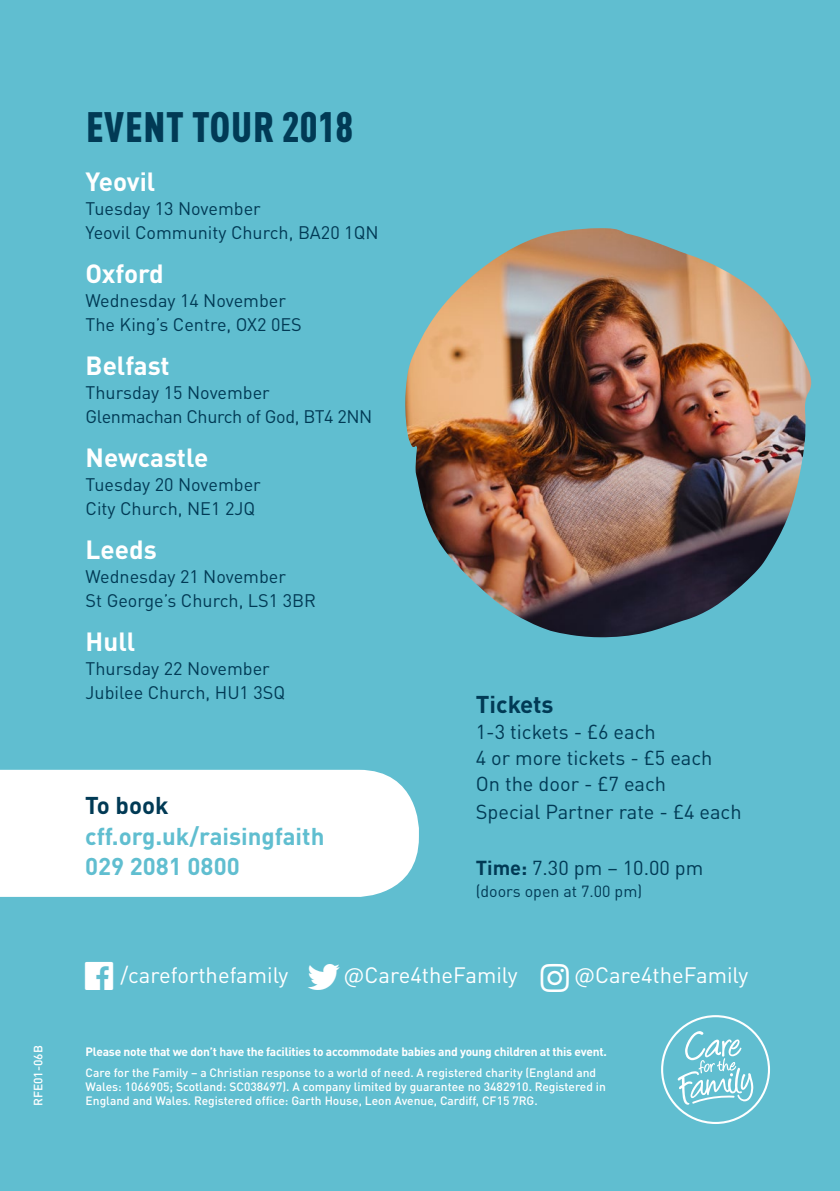
<style>
.page{position:relative;width:840px;height:1191px;background:#fff}
.page>*{position:absolute;margin:0;border:0;box-sizing:border-box;transform-origin:0 0}
.t1{font:900 condensed 42px "DIN Pro";letter-spacing:.02em;color:#013a55}
.t2{font:32px "Font Awesome 5 Brands";color:#fff}
.t3{font:700 26px "DIN Pro";color:#fff}
.t4{font:700 24px/30.4px "DIN Pro";color:#60bed0}
.t5{font:700 24px "DIN Pro";color:#013a55}
.t6{font:22px "DIN Pro";color:#fff}
.t7{font:20px/26px "DIN Pro";color:#013a55}
.t8{font:18px/24px "DIN Pro";color:#013a55}
.t9{font:18px/24px "DIN Pro";letter-spacing:-.02em;color:#013a55}
.t10{font:16px "DIN Pro";color:#013a55}
.t11{font:500 12px/14px "DIN Pro";color:#fff}
.t12{font:700 12px "DIN Pro";letter-spacing:-.02em;color:#fff}
.s1{font-weight:700}
</style>
<div class="page">
<div style="left:0;top:0;width:839px;height:1191px;background:#60bed0"></div>
<img style="left:405px;top:228px;width:405px;height:409px">
<div style="left:0;top:770px;width:418px;height:127px;background:#fff"></div>
<div style="left:660px;top:1015px;width:109px;height:109px;border:2px solid #fff;border-radius:50%"></div>
<svg style="left:677px;top:1031px;width:76px;height:74px"></svg>
<p class="t11" style="left:30px;top:1106px;width:62px;rotate:-90deg">RFE01-06B</p>
<h1 class="t1" style="left:86px;top:94px;width:268px">EVENT TOUR 2018</h1>
<h3 class="t3" style="left:86px;top:160px;width:71px">Yeovil</h3>
<h3 class="t8" style="left:86px;top:195px;width:294px">Tuesday 13 November<br>Yeovil Community Church, BA20 1QN</h3>
<h3 class="t3" style="left:86px;top:252px;width:80px">Oxford</h3>
<h3 class="t8" style="left:86px;top:287px;width:218px">Wednesday 14 November<br>The King’s Centre, OX2 0ES</h3>
<h3 class="t3" style="left:86px;top:344px;width:86px">Belfast</h3>
<h3 class="t9" style="left:86px;top:379px;width:288px">Thursday 15 November<br>Glenmachan Church of God, BT4 2NN</h3>
<h3 class="t3" style="left:86px;top:436px;width:124px">Newcastle</h3>
<h3 class="t8" style="left:86px;top:470px;width:177px">Tuesday 20 November<br>City Church, NE1 2JQ</h3>
<h3 class="t3" style="left:86px;top:527px;width:73px">Leeds</h3>
<h3 class="t8" style="left:86px;top:562px;width:232px">Wednesday 21 November<br>St George’s Church, LS1 3BR</h3>
<h3 class="t3" style="left:86px;top:619px;width:51px">Hull</h3>
<h3 class="t8" style="left:86px;top:654px;width:201px">Thursday 22 November<br>Jubilee Church, HU1 3SQ</h3>
<h3 class="t5" style="left:85px;top:785px;width:85px">To book</h3>
<h3 class="t4" style="left:85px;top:817px;width:241px">cff.org.uk/raisingfaith<br>029 2081 0800</h3>
<h3 class="t5" style="left:475px;top:684px;width:79px">Tickets</h3>
<h3 class="t7" style="left:475px;top:716px;width:238px">1-3 tickets - £6 each<br>4 or more tickets - £5 each<br>On the door - £7 each</h3>
<h3 class="t7" style="left:475px;top:796px;width:267px">Special Partner rate - £4 each</h3>
<h3 class="t7" style="left:475px;top:852px;width:229px"><span class="s1">Time:</span> 7.30 pm – 10.00 pm</h3>
<h3 class="t10" style="left:475px;top:878px;width:168px">(doors open at 7.00 pm)</h3>
<h2 class="t2" style="left:308px;top:960px;width:34px">▼▼▼</h2>
<h2 class="t2" style="left:540px;top:962px;width:30px">■▲▼</h2>
<h3 class="t6" style="left:120px;top:957px;width:169px">/careforthefamily</h3>
<h3 class="t6" style="left:343px;top:957px;width:175px">@Care4theFamily</h3>
<h3 class="t6" style="left:574px;top:957px;width:175px">@Care4theFamily</h3>
<p class="t12" style="left:86px;top:1042px;width:522px">Please note that we don’t have the facilities to accommodate babies and young children at this event.</p>
<p class="t11" style="left:86px;top:1064px;width:521px">Care for the Family – a Christian response to a world of need. A registered charity (England and<br>Wales: 1066905; Scotland: SC038497). A company limited by guarantee no 3482910. Registered in</p>
<p class="t11" style="left:86px;top:1092px;width:453px">England and Wales. Registered office: Garth House, Leon Avenue, Cardiff, CF15 7RG.</p>
</div>
